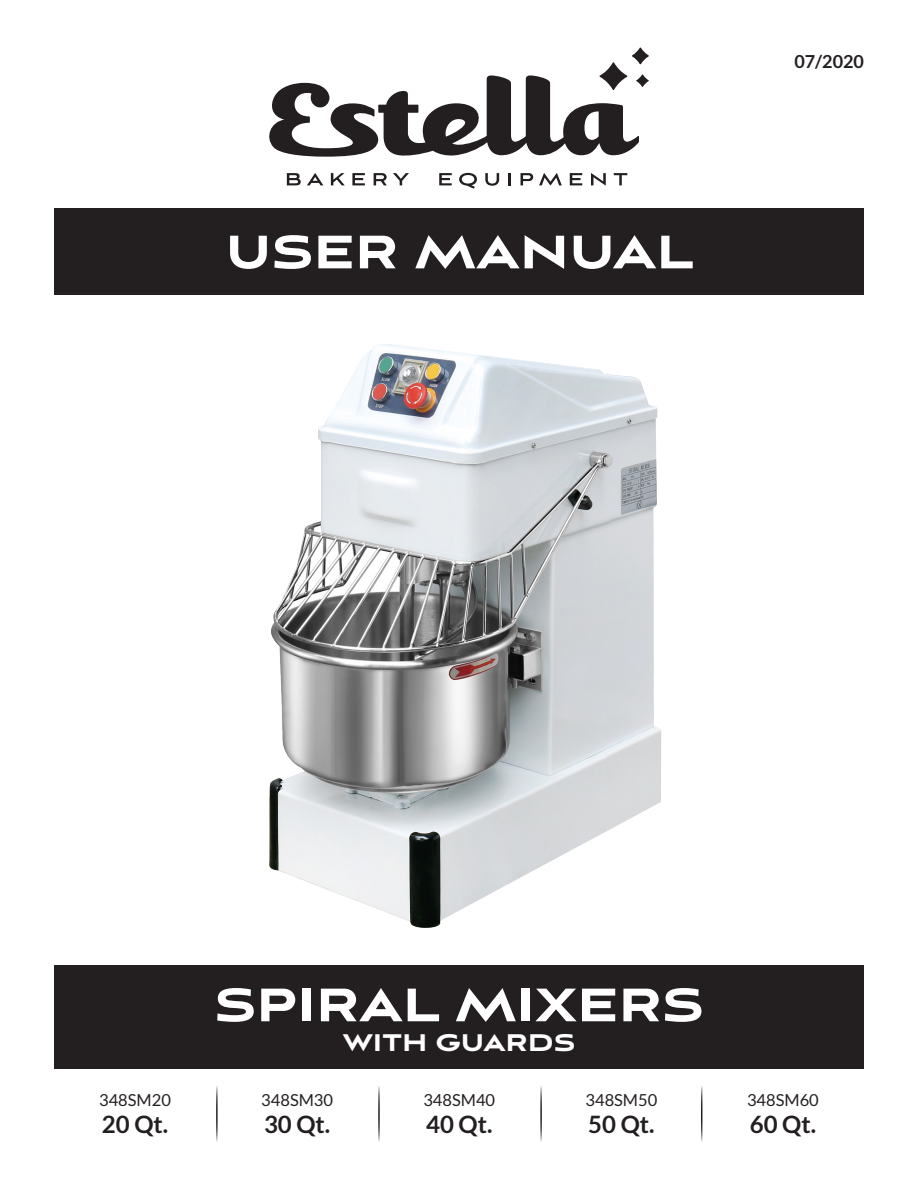
<style>
.page{position:relative;width:918px;height:1188px;background:#fff}
.page>*{position:absolute;margin:0;border:0;box-sizing:border-box;transform-origin:0 0}
.t1{font:900 58.5px "Aviano Sans";color:#fff}
.t2{font:900 30px "Aviano Sans";color:#fff}
.t3{font:700 24px "Lato";color:#231f20}
.t4{font:700 18px "Lato";color:#231f20}
.t5{font:16.5px "Lato";color:#231f20}
</style>
<div class="page">
<svg style="left:287px;top:173px;width:14px;height:12px"></svg>
<svg style="left:307px;top:173px;width:16px;height:12px"></svg>
<svg style="left:331px;top:173px;width:14px;height:12px"></svg>
<svg style="left:352px;top:173px;width:13px;height:12px"></svg>
<svg style="left:374px;top:173px;width:13px;height:12px"></svg>
<svg style="left:393px;top:173px;width:16px;height:12px"></svg>
<svg style="left:439px;top:173px;width:13px;height:12px"></svg>
<svg style="left:459px;top:173px;width:18px;height:16px"></svg>
<svg style="left:485px;top:173px;width:14px;height:13px"></svg>
<svg style="left:508px;top:173px;width:3px;height:12px"></svg>
<svg style="left:521px;top:173px;width:12px;height:12px"></svg>
<svg style="left:539px;top:173px;width:23px;height:13px"></svg>
<svg style="left:570px;top:173px;width:12px;height:12px"></svg>
<svg style="left:591px;top:173px;width:15px;height:13px"></svg>
<svg style="left:614px;top:173px;width:13px;height:12px"></svg>
<svg style="left:269px;top:48px;width:380px;height:109px"></svg>
<img style="left:269px;top:344px;width:392px;height:584px">
<hr style="left:216px;top:1085px;width:2px;height:58px;background:#231f20">
<hr style="left:378px;top:1085px;width:2px;height:58px;background:#231f20">
<hr style="left:540px;top:1085px;width:2px;height:58px;background:#231f20">
<hr style="left:701px;top:1085px;width:1px;height:58px;background:#231f20">
<div style="left:54px;top:966px;width:810px;height:103px;background:#231f20"></div>
<div style="left:54px;top:208px;width:810px;height:87px;background:#231f20"></div>
<p class="t1" style="left:226px;top:224px;width:470px">USER MANUAL</p>
<p class="t4" style="left:794px;top:52px;width:71px">07/2020</p>
<p class="t5" style="left:99px;top:1091px;width:73px">348SM20</p>
<p class="t3" style="left:102px;top:1110px;width:68px">20 Qt.</p>
<p class="t1" style="left:214px;top:977px;width:491px">SPIRAL MIXERS</p>
<p class="t2" style="left:343px;top:1028px;width:234px">WITH GUARDS</p>
<p class="t5" style="left:261px;top:1091px;width:73px">348SM30</p>
<p class="t3" style="left:264px;top:1110px;width:68px">30 Qt.</p>
<p class="t5" style="left:423px;top:1091px;width:73px">348SM40</p>
<p class="t3" style="left:426px;top:1110px;width:68px">40 Qt.</p>
<p class="t5" style="left:586px;top:1091px;width:73px">348SM50</p>
<p class="t3" style="left:588px;top:1110px;width:68px">50 Qt.</p>
<p class="t5" style="left:747px;top:1091px;width:73px">348SM60</p>
<p class="t3" style="left:750px;top:1110px;width:68px">60 Qt.</p>
</div>
